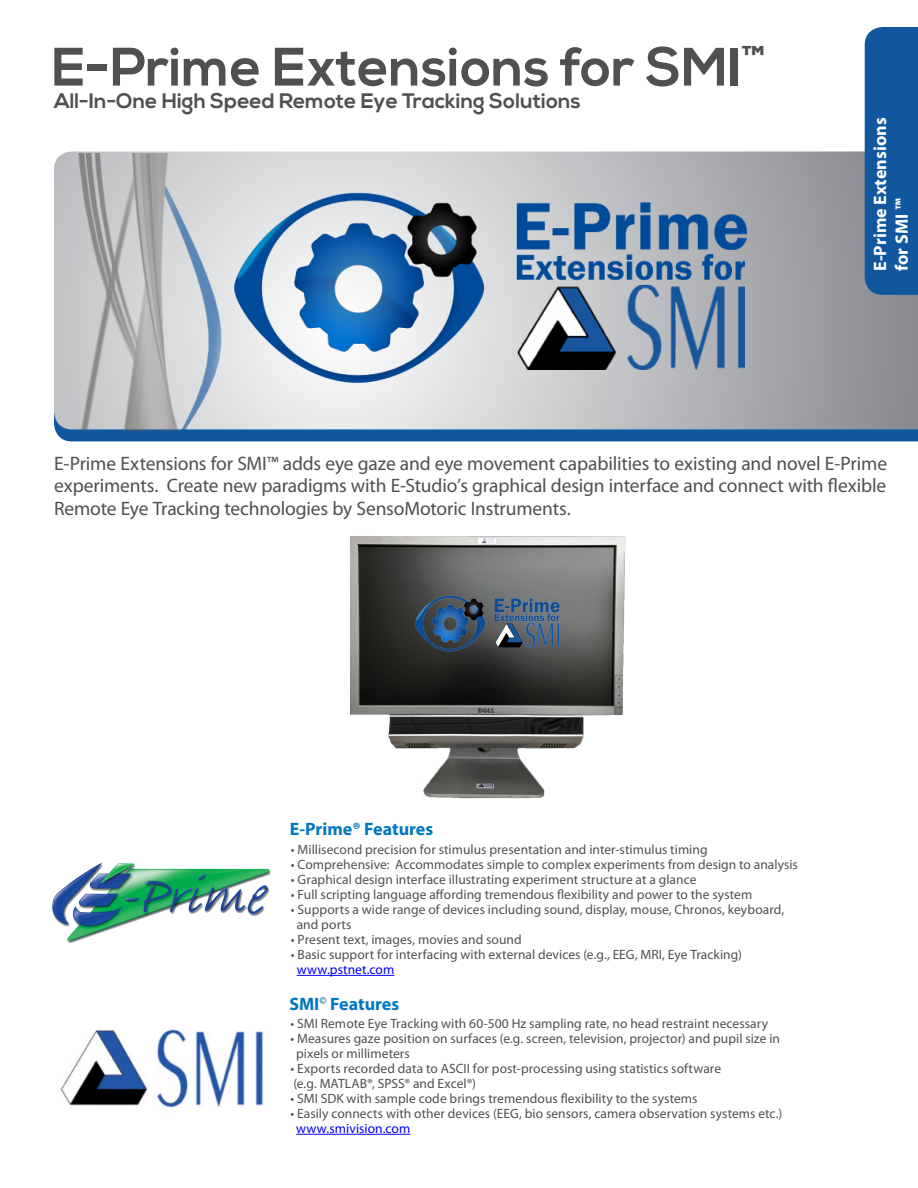
<style>
.page{position:relative;width:918px;height:1188px;background:#fff}
.page>*{position:absolute;margin:0;border:0;box-sizing:border-box;transform-origin:0 0}
.t1{font:700 54px "Nexa";color:#505052}
.t2{font:700 21px "Nexa";color:#505052}
.t3{font:19.5px/22.5px "Myriad Pro";letter-spacing:-.005em;color:#505052;text-align:justify}
.Prod_Sheet_Bulleted{font:700 18px "Myriad Pro";color:#0077c0}
.t4{font:700 18px "Myriad Pro";color:#fff}
.t5{font:13.5px "Myriad Pro";letter-spacing:.005em;color:#505052}
.t6{font:13.5px "Myriad Pro";letter-spacing:.005em;color:#00f}
</style>
<div class="page">
<hr style="left:296px;top:1134px;width:114px;height:1px;background:#00f">
<img style="left:60px;top:1030px;width:204px;height:78px">
<img style="left:52px;top:862px;width:218px;height:81px">
<hr style="left:297px;top:975px;width:97px;height:1px;background:#00f">
<svg style="left:55px;top:429px;width:863px;height:12px;background:#175a9f"></svg>
<svg style="left:54px;top:152px;width:864px;height:277px;background:#b2b3b6"></svg>
<img style="left:234px;top:184px;width:528px;height:213px">
<img style="left:61px;top:154px;width:173px;height:277px">
<img style="left:350px;top:536px;width:276px;height:263px">
<div style="left:865px;top:27px;width:53px;height:268px;background:#11579e"></div>
<p class="t1" style="left:52px;top:36px;width:715px">E-Prime Extensions for SMI<sup>™</sup></p>
<p class="t2" style="left:54px;top:88px;width:528px">All-In-One High Speed Remote Eye Tracking Solutions</p>
<p class="t4" style="left:868px;top:271px;width:155px;rotate:-90deg">E-Prime Extensions</p>
<p class="t4" style="left:890px;top:271px;width:74px;rotate:-90deg">for SMI ™</p>
<p class="t3" style="left:54px;top:452px;width:835px">E-Prime Extensions for SMI™ adds eye gaze and eye movement capabilities to existing and novel E-Prime experiments. Create new paradigms with E-Studio’s graphical design interface and connect with flexible Remote Eye Tracking technologies by SensoMotoric Instruments.</p>
<p class="Prod_Sheet_Bulleted" style="left:290px;top:817px;width:145px">E-Prime® Features</p>
<p class="t5" style="left:291px;top:841px;width:418px">• Millisecond precision for stimulus presentation and inter-stimulus timing</p>
<p class="t5" style="left:291px;top:856px;width:509px">• Comprehensive: Accommodates simple to complex experiments from design to analysis</p>
<p class="t5" style="left:291px;top:871px;width:407px">• Graphical design interface illustrating experiment structure at a glance</p>
<p class="t5" style="left:291px;top:886px;width:463px">• Full scripting language affording tremendous flexibility and power to the system</p>
<p class="t5" style="left:291px;top:901px;width:495px">• Supports a wide range of devices including sound, display, mouse, Chronos, keyboard,</p>
<p class="t5" style="left:297px;top:916px;width:56px">and ports</p>
<p class="t5" style="left:291px;top:931px;width:232px">• Present text, images, movies and sound</p>
<p class="t5" style="left:291px;top:946px;width:453px">• Basic support for interfacing with external devices (e.g., EEG, MRI, Eye Tracking)</p>
<p class="t6" style="left:297px;top:961px;width:99px">www.pstnet.com</p>
<p class="Prod_Sheet_Bulleted" style="left:289px;top:992px;width:111px">SMI<sup>©</sup> Features</p>
<p class="t5" style="left:290px;top:1015px;width:479px">• SMI Remote Eye Tracking with 60-500 Hz sampling rate, no head restraint necessary</p>
<p class="t5" style="left:290px;top:1030px;width:491px">• Measures gaze position on surfaces (e.g. screen, television, projector) and pupil size in</p>
<p class="t5" style="left:296px;top:1045px;width:115px">pixels or millimeters</p>
<p class="t5" style="left:290px;top:1060px;width:432px">• Exports recorded data to ASCII for post-processing using statistics software</p>
<p class="t5" style="left:293px;top:1075px;width:184px">(e.g. MATLAB®, SPSS® and Excel®)</p>
<p class="t5" style="left:290px;top:1090px;width:409px">• SMI SDK with sample code brings tremendous flexibility to the systems</p>
<p class="t5" style="left:290px;top:1105px;width:493px">• Easily connects with other devices (EEG, bio sensors, camera observation systems etc.)</p>
<p class="t6" style="left:296px;top:1120px;width:116px">www.smivision.com</p>
</div>
